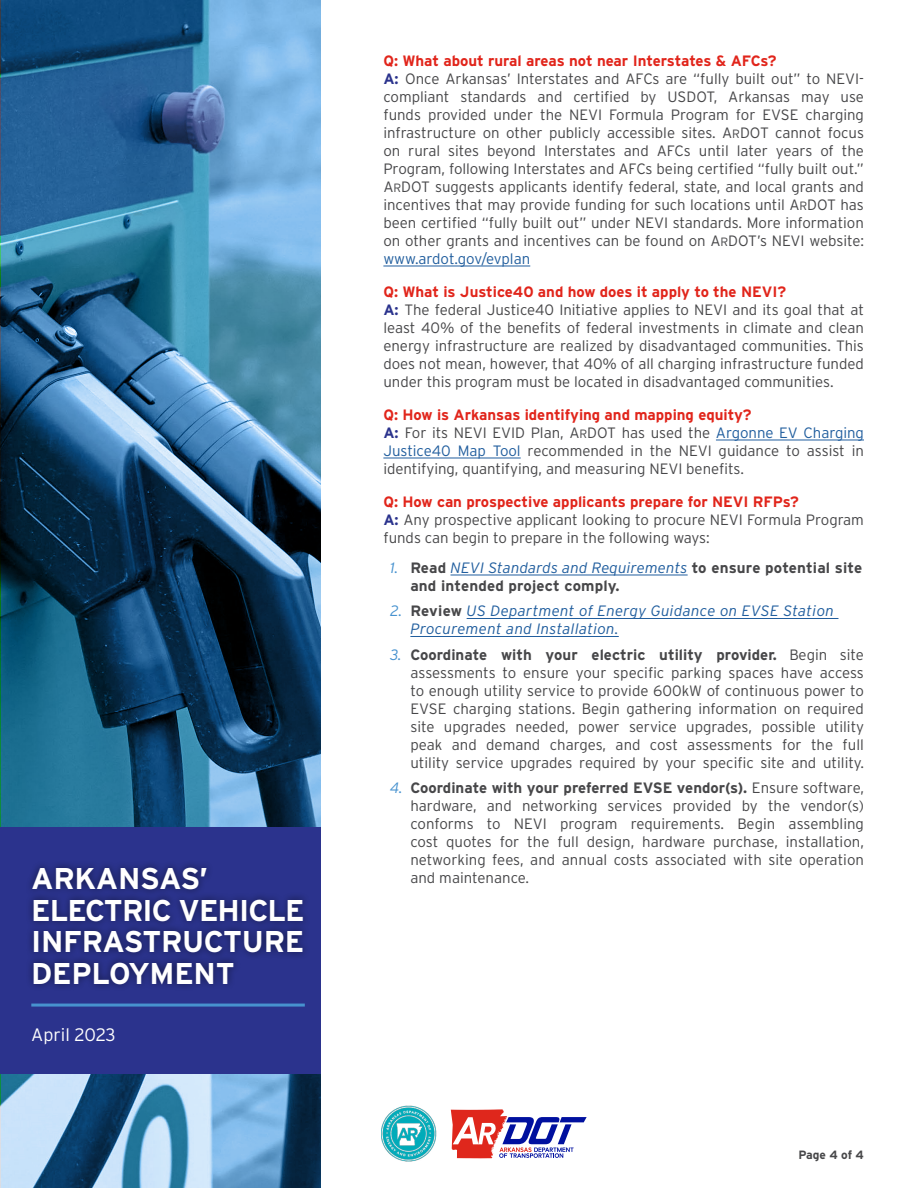
<style>
.page{position:relative;width:918px;height:1188px;background:#fff}
.page>*{position:absolute;margin:0;border:0;box-sizing:border-box;transform-origin:0 0}
.t1{font:700 30px/31.5px "Interstate";letter-spacing:-.02em;color:#fff}
.t2{font:300 18px "Interstate";color:#fff}
.t3{font:300 15px/18px "Interstate";color:#474749}
.t4{font:700 15px/18px "Interstate";letter-spacing:.01em;color:#474749}
.t5{font:italic 300 15px/18px "Interstate";letter-spacing:.02em;color:#215e9e}
.t6{font:700 12px "Interstate";letter-spacing:-.005em;color:#474749}
.s1{font-weight:700;color:#e1251b}
.s2{font-weight:700;color:#2b338d}
.s3{font-size:12px}
.s4{color:#215e9e}
.s5{font-weight:300;font-style:italic;color:#4792cf}
.s6{font-weight:300;font-style:italic;color:#215e9e}
.s7{color:#4792cf}
.s8{font-weight:700;font-style:normal;color:#474749}
.s9{font-style:italic;color:#4792cf}
.s10{font-weight:700}
</style>
<div class="page">
<hr style="left:383px;top:266px;width:147px;height:1px;background:#215e9e">
<hr style="left:716px;top:440px;width:148px;height:1px;background:#215e9e">
<hr style="left:383px;top:458px;width:138px;height:1px;background:#215e9e">
<hr style="left:451px;top:575px;width:237px;height:1px;background:#215e9e">
<hr style="left:467px;top:618px;width:371px;height:1px;background:#215e9e">
<hr style="left:410px;top:636px;width:209px;height:1px;background:#215e9e">
<svg style="left:2px;top:0;width:319px;height:1188px;background:#386d93"></svg>
<div style="left:0;top:827px;width:321px;height:247px;background:#2b338d"></div>
<div style="left:25px;top:860px;width:286px;height:132px;background:#000;opacity:.5"></div>
<hr style="left:31px;top:1004px;width:274px;height:3px;background:#4792cf">
<svg style="left:451px;top:1109px;width:136px;height:49px"></svg>
<img style="left:381px;top:1105px;width:56px;height:57px">
<h1 class="t1" style="left:31px;top:861px;width:275px">ARKANSAS’<br>ELECTRIC VEHICLE<br>INFRASTRUCTURE<br>DEPLOYMENT</h1>
<p class="t2" style="left:31px;top:1022px;width:86px">April 2023</p>
<p class="t3" style="left:383px;top:51px;width:482px"><span class="s1">Q: What about rural areas not near Interstates &amp; AFCs?<br></span><span class="s2">A:</span> Once Arkansas’ Interstates and AFCs are “fully built out” to NEVI&shy;compliant standards and certified by USDOT, Arkansas may use funds provided under the NEVI Formula Program for EVSE charging infrastructure on other publicly accessible sites. A<span class="s3">R</span>DOT cannot focus on rural sites beyond Interstates and AFCs until later years of the Program, following Interstates and AFCs being certified “fully built out.” A<span class="s3">R</span>DOT suggests applicants identify federal, state, and local grants and incentives that may provide funding for such locations until A<span class="s3">R</span>DOT has been certified “fully built out” under NEVI standards. More information on other grants and incentives can be found on A<span class="s3">R</span>DOT’s NEVI website: <span class="s4">www.ardot.gov/evplan</span></p>
<p class="t3" style="left:383px;top:282px;width:482px"><span class="s1">Q: What is Justice40 and how does it apply to the NEVI?<br></span><span class="s2">A:</span> The federal Justice40 Initiative applies to NEVI and its goal that at least 40% of the benefits of federal investments in climate and clean energy infrastructure are realized by disadvantaged communities. This does not mean, however, that 40% of all charging infrastructure funded under this program must be located in disadvantaged communities.</p>
<p class="t3" style="left:383px;top:405px;width:482px"><span class="s1">Q: How is Arkansas identifying and mapping equity?<br></span><span class="s2">A:</span> For its NEVI EVID Plan, A<span class="s3">R</span>DOT has used the <span class="s4">Argonne EV Charging Justice40 Map Tool</span> recommended in the NEVI guidance to assist in identifying, quantifying, and measuring NEVI benefits.</p>
<p class="t3" style="left:383px;top:492px;width:482px"><span class="s1">Q: How can prospective applicants prepare for NEVI RFPs?<br></span><span class="s2">A:</span> Any prospective applicant looking to procure NEVI Formula Program funds can begin to prepare in the following ways:</p>
<p class="t4" style="left:410px;top:558px;width:453px;text-indent:-20px"><span class="s5">1.</span> Read <span class="s6">NEVI Standards and Requirements</span> to ensure potential site and intended project comply.</p>
<p class="t5" style="left:410px;top:601px;width:425px;text-indent:-20px"><span class="s7">2.</span> <span class="s8">Review</span> US Department of Energy Guidance on EVSE Station<br>Procurement and Installation.</p>
<p class="t3" style="left:410px;top:645px;width:455px;text-align:justify;text-indent:-20px"><span class="s9">3.</span> <span class="s10">Coordinate with your electric utility provider.</span> Begin site assessments to ensure your specific parking spaces have access to enough utility service to provide 600kW of continuous power to EVSE charging stations. Begin gathering information on required site upgrades needed, power service upgrades, possible utility peak and demand charges, and cost assessments for the full utility service upgrades required by your specific site and utility.</p>
<p class="t3" style="left:410px;top:778px;width:455px;text-align:justify;text-indent:-20px"><span class="s9">4.</span> <span class="s10">Coordinate with your preferred EVSE vendor(s).</span> Ensure software, hardware, and networking services provided by the vendor(s) conforms to NEVI program requirements. Begin assembling cost quotes for the full design, hardware purchase, installation, networking fees, and annual costs associated with site operation and maintenance.</p>
<p class="t6" style="left:798px;top:1146px;width:67px">Page 4 of 4</p>
</div>
